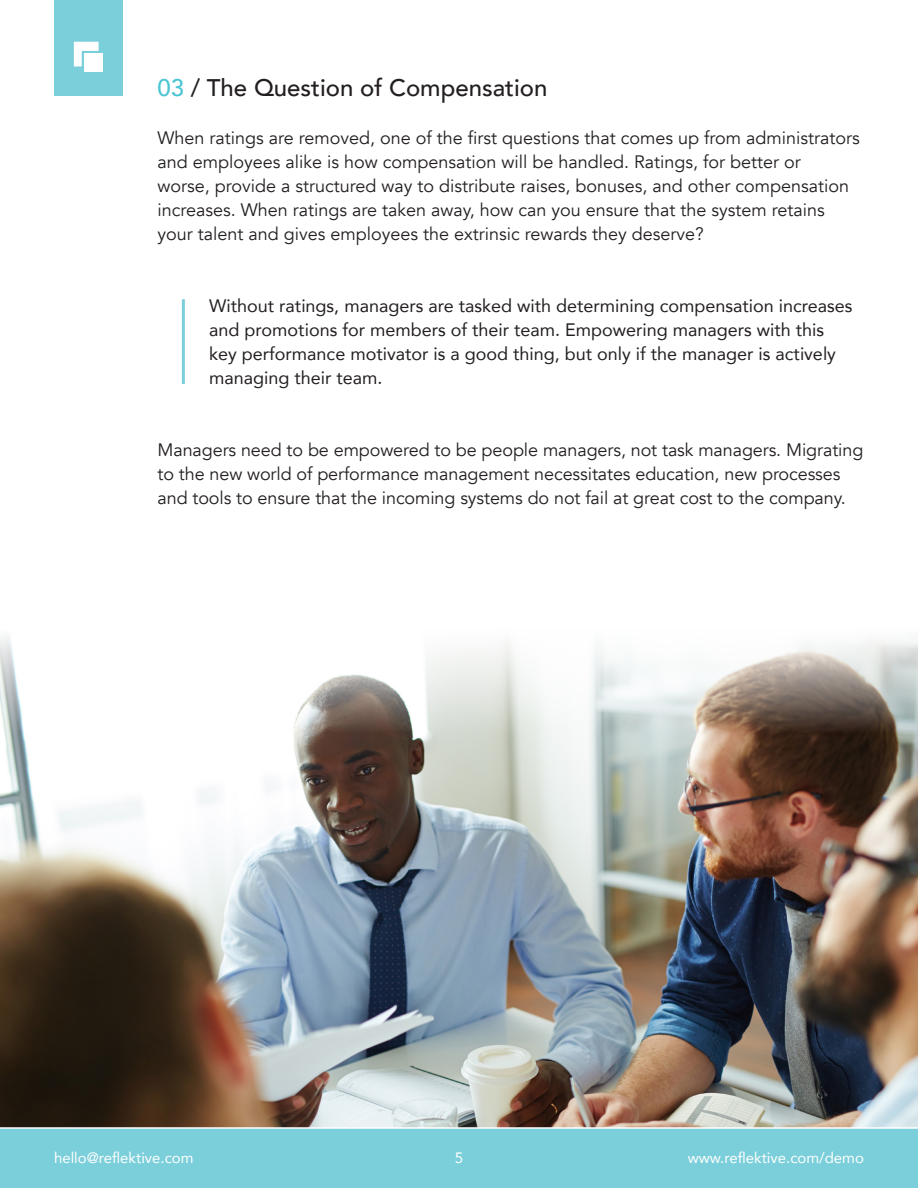
<style>
.page{position:relative;width:918px;height:1188px;background:#fff}
.page>*{position:absolute;margin:0;border:0;box-sizing:border-box;transform-origin:0 0}
.t1{font:500 24px "Avenir";color:#231f20}
.Body{font:18px/24px "Avenir";color:#231f20}
.Call_Out{font:18px/24px "Avenir";color:#231f20}
.t2{font:15px "Avenir";color:#fff}
.s1{color:#4bc4d4}
</style>
<div class="page">
<hr style="left:182px;top:299px;width:3px;height:85px;background:#7bcfda">
<img style="left:0;top:637px;width:918px;height:490px">
<div style="left:54px;top:0;width:69px;height:96px;background:#7bcfda"></div>
<div style="left:84px;top:53px;width:19px;height:19px;background:#fff"></div>
<svg style="left:74px;top:42px;width:25px;height:24px"></svg>
<div style="left:0;top:1128px;width:918px;height:60px;background:#7bcfda"></div>
<hr style="left:0;top:1127px;width:918px;height:2px;background:#fff">
<p class="t1" style="left:158px;top:67px;width:391px"><span class="s1">03</span> / The Question of Compensation</p>
<p class="Body" style="left:158px;top:126px;width:704px">When ratings are removed, one of the first questions that comes up from administrators and employees alike is how compensation will be handled. Ratings, for better or<br>worse, provide a structured way to distribute raises, bonuses, and other compensation increases. When ratings are taken away, how can you ensure that the system retains your talent and gives employees the extrinsic rewards they deserve?</p>
<p class="Call_Out" style="left:209px;top:293px;width:645px">Without ratings, managers are tasked with determining compensation increases and promotions for members of their team. Empowering managers with this key performance motivator is a good thing, but only if the manager is actively managing their team.</p>
<p class="Body" style="left:158px;top:438px;width:707px">Managers need to be empowered to be people managers, not task managers. Migrating to the new world of performance management necessitates education, new processes and tools to ensure that the incoming systems do not fail at great cost to the company.</p>
<p class="t2" style="left:54px;top:1145px;width:141px">hello@reflektive.com</p>
<p class="t2" style="left:455px;top:1145px;width:10px">5</p>
<p class="t2" style="left:688px;top:1145px;width:178px">www.reflektive.com/demo</p>
</div>
